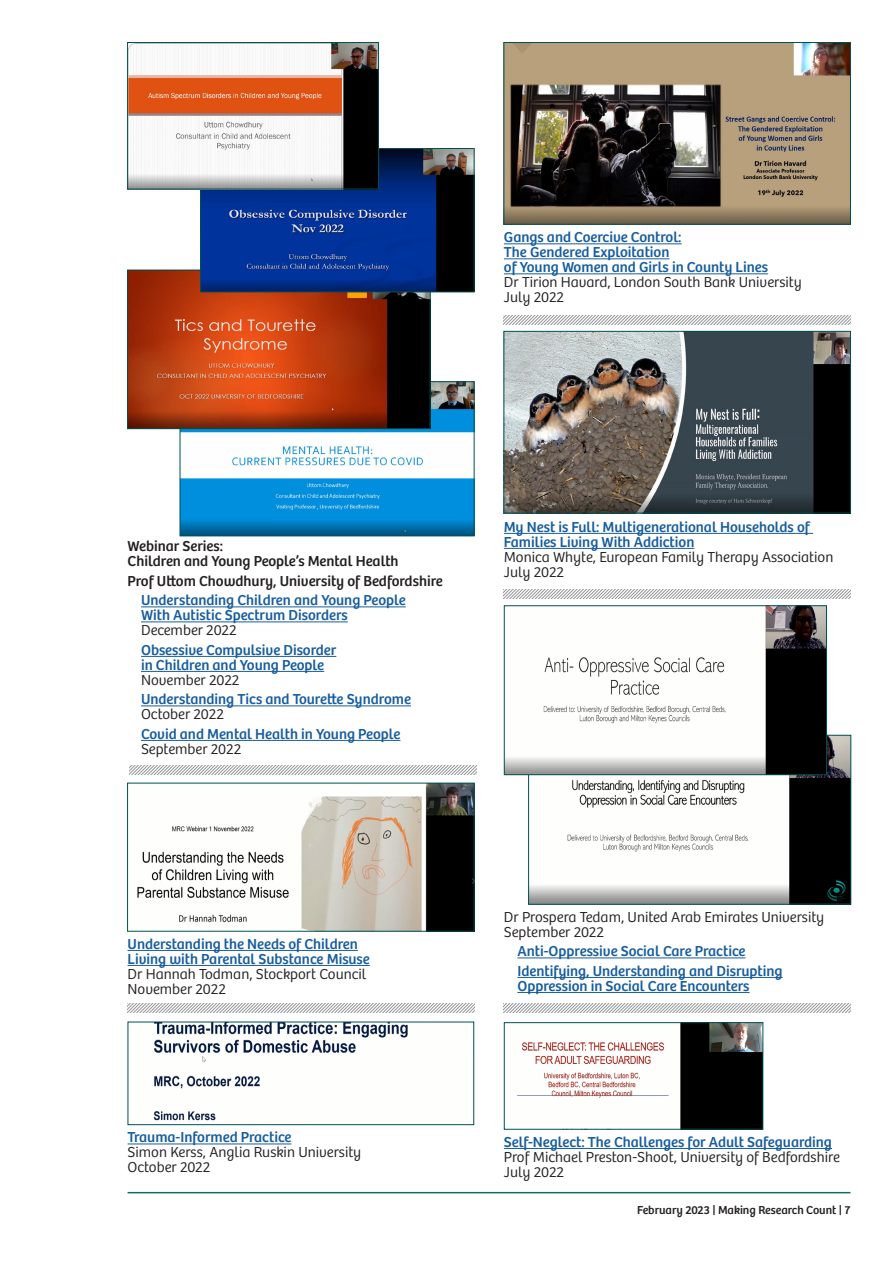
<style>
.page{position:relative;width:893px;height:1263px;background:#fff}
.page>*{position:absolute;margin:0;border:0;box-sizing:border-box;transform-origin:0 0}
.C_W_P_EntryTitle{font:15px/15px "Bree";color:#175d9e}
.C_W_P_EntryTitle-2{font:300 15px/15px "Bree";color:#231f20}
.C_W_P_EntryTitle-3{font:15px/15px "Bree";color:#231f20}
.t1{font:12px "Bree";color:#231f20}
.s1{font-weight:300;color:#231f20}
.s2{font-weight:400;color:#175d9e}
</style>
<div class="page">
<hr style="left:128px;top:1192px;width:722px;height:1px;background:#0d6c72">
<hr style="left:504px;top:243px;width:178px;height:1px;background:#175d9e">
<hr style="left:504px;top:258px;width:165px;height:1px;background:#175d9e">
<hr style="left:504px;top:273px;width:264px;height:1px;background:#175d9e">
<hr style="left:504px;top:533px;width:309px;height:1px;background:#175d9e">
<hr style="left:504px;top:548px;width:190px;height:1px;background:#175d9e">
<hr style="left:517px;top:957px;width:228px;height:1px;background:#175d9e">
<hr style="left:517px;top:977px;width:266px;height:1px;background:#175d9e">
<hr style="left:517px;top:992px;width:233px;height:1px;background:#175d9e">
<hr style="left:504px;top:1148px;width:328px;height:1px;background:#175d9e">
<hr style="left:141px;top:606px;width:265px;height:1px;background:#175d9e">
<hr style="left:141px;top:621px;width:207px;height:1px;background:#175d9e">
<hr style="left:141px;top:656px;width:195px;height:1px;background:#175d9e">
<hr style="left:141px;top:671px;width:183px;height:1px;background:#175d9e">
<hr style="left:141px;top:705px;width:270px;height:1px;background:#175d9e">
<hr style="left:141px;top:740px;width:259px;height:1px;background:#175d9e">
<hr style="left:128px;top:950px;width:230px;height:1px;background:#175d9e">
<hr style="left:128px;top:965px;width:242px;height:1px;background:#175d9e">
<hr style="left:128px;top:1143px;width:163px;height:1px;background:#175d9e">
<svg style="left:130px;top:765px;width:346px;height:9px"></svg>
<img style="left:153px;top:1024px;width:255px;height:97px">
<div style="left:128px;top:1022px;width:346px;height:103px;border:1px solid #005151"></div>
<img style="left:505px;top:44px;width:344px;height:179px">
<div style="left:503px;top:42px;width:348px;height:183px;border:1px solid #005151"></div>
<img style="left:137px;top:785px;width:335px;height:145px">
<div style="left:127px;top:783px;width:347px;height:149px;border:1px solid #005151"></div>
<img style="left:530px;top:737px;width:319px;height:166px">
<div style="left:528px;top:735px;width:323px;height:170px;border:1px solid #005151"></div>
<img style="left:506px;top:607px;width:319px;height:166px">
<div style="left:504px;top:605px;width:323px;height:170px;border:1px solid #005151"></div>
<img style="left:505px;top:333px;width:344px;height:178px">
<div style="left:503px;top:331px;width:348px;height:182px;border:1px solid #005151"></div>
<img style="left:182px;top:383px;width:290px;height:151px">
<div style="left:180px;top:381px;width:294px;height:155px;border:1px solid #005151"></div>
<img style="left:129px;top:272px;width:299px;height:155px">
<div style="left:127px;top:270px;width:303px;height:159px;border:1px solid #005151"></div>
<img style="left:202px;top:150px;width:270px;height:140px">
<div style="left:200px;top:148px;width:274px;height:144px;border:1px solid #005151"></div>
<img style="left:129px;top:44px;width:248px;height:143px">
<div style="left:127px;top:42px;width:252px;height:147px;border:1px solid #005151"></div>
<svg style="left:128px;top:1004px;width:346px;height:9px"></svg>
<svg style="left:504px;top:315px;width:346px;height:9px"></svg>
<svg style="left:504px;top:590px;width:346px;height:8px"></svg>
<svg style="left:504px;top:1004px;width:346px;height:9px"></svg>
<img style="left:517px;top:1024px;width:244px;height:104px">
<div style="left:504px;top:1022px;width:259px;height:108px;border:1px solid #005151"></div>
<p class="C_W_P_EntryTitle" style="left:504px;top:230px;width:299px">Gangs and Coercive Control:<br>The Gendered Exploitation<br>of Young Women and Girls in County Lines<br><span class="s1">Dr Tirion Havard, London South Bank University<br>July 2022</span></p>
<p class="C_W_P_EntryTitle-3" style="left:128px;top:539px;width:273px">Webinar Series:<br>Children and Young People’s Mental Health</p>
<p class="C_W_P_EntryTitle-3" style="left:128px;top:574px;width:317px">Prof Uttom Chowdhury, University of Bedfordshire</p>
<p class="C_W_P_EntryTitle" style="left:141px;top:593px;width:266px">Understanding Children and Young People<br>With Autistic Spectrum Disorders<br><span class="s1">December 2022</span></p>
<p class="C_W_P_EntryTitle" style="left:141px;top:643px;width:197px">Obsessive Compulsive Disorder in Children and Young People<br><span class="s1">November 2022</span></p>
<p class="C_W_P_EntryTitle" style="left:141px;top:692px;width:271px">Understanding Tics and Tourette Syndrome<br><span class="s1">October 2022</span></p>
<p class="C_W_P_EntryTitle" style="left:141px;top:727px;width:261px">Covid and Mental Health in Young People<br><span class="s1">September 2022</span></p>
<p class="C_W_P_EntryTitle" style="left:504px;top:520px;width:331px">My Nest is Full: Multigenerational Households of Families Living With Addiction<br><span class="s1">Monica Whyte, European Family Therapy Association July 2022</span></p>
<p class="C_W_P_EntryTitle" style="left:128px;top:937px;width:244px">Understanding the Needs of Children<br>Living with Parental Substance Misuse<br><span class="s1">Dr Hannah Todman, Stockport Council<br>November 2022</span></p>
<p class="C_W_P_EntryTitle-2" style="left:128px;top:1130px;width:235px"><span class="s2">Trauma-Informed Practice<br></span>Simon Kerss, Anglia Ruskin University<br>October 2022</p>
<p class="C_W_P_EntryTitle-2" style="left:504px;top:910px;width:322px">Dr Prospera Tedam, United Arab Emirates University<br>September 2022</p>
<p class="C_W_P_EntryTitle" style="left:517px;top:944px;width:230px">Anti-Oppressive Social Care Practice</p>
<p class="C_W_P_EntryTitle" style="left:517px;top:964px;width:267px">Identifying, Understanding and Disrupting<br>Oppression in Social Care Encounters</p>
<p class="C_W_P_EntryTitle-2" style="left:504px;top:1135px;width:337px"><span class="s2">Self-Neglect: The Challenges for Adult Safeguarding<br></span>Prof Michael Preston-Shoot, University of Bedfordshire<br>July 2022</p>
<p class="t1" style="left:637px;top:1203px;width:215px">February 2023 | Making Research Count | 7</p>
</div>
